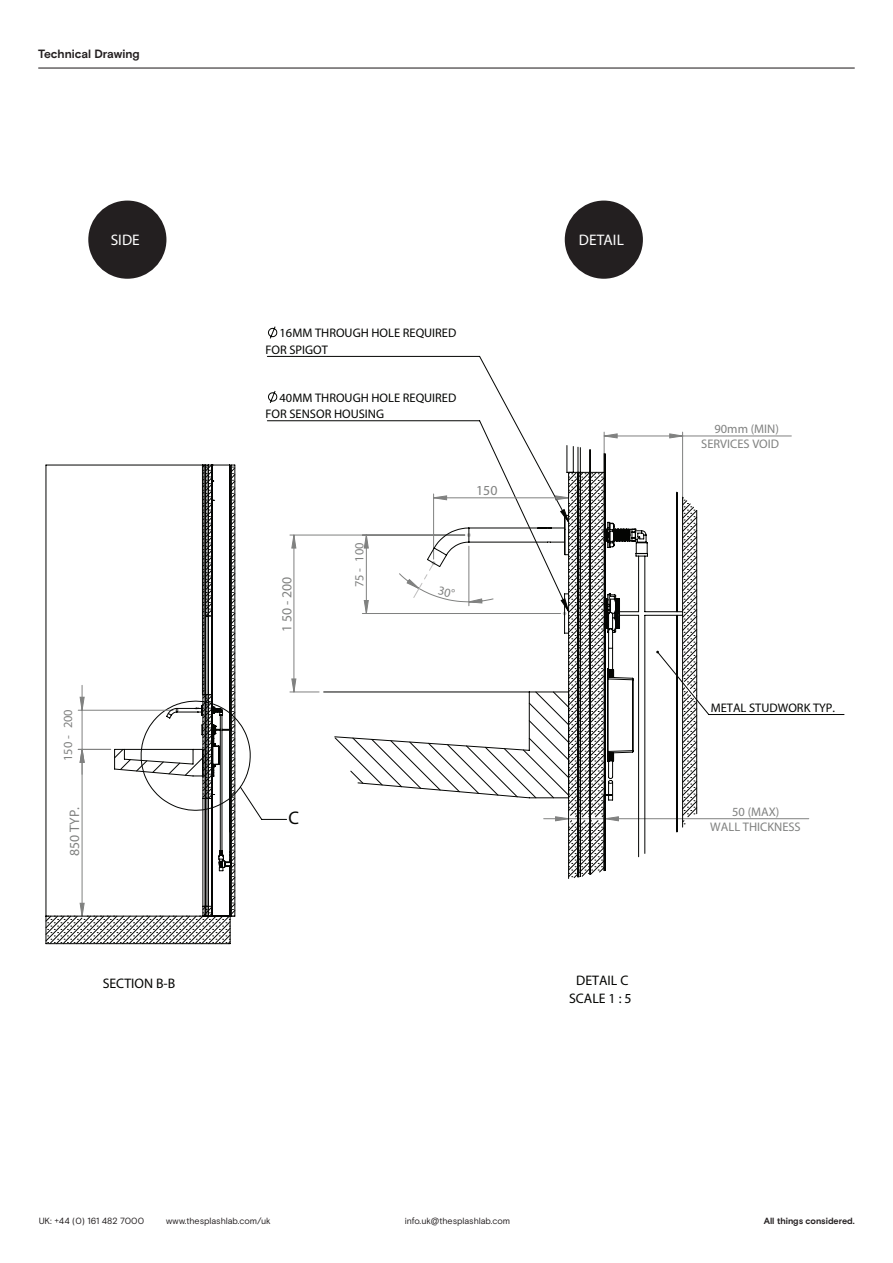
<style>
.page{position:relative;width:893px;height:1263px;background:#fff}
.page>*{position:absolute;margin:0;border:0;box-sizing:border-box;transform-origin:0 0}
.t1{font:18.3px "Basis Grotesque Pro";color:#040503}
.t2{font:15.3px "Basis Grotesque Pro";letter-spacing:.005em;color:#fff}
.t3{font:13.8px "Basis Grotesque Pro";color:#040503}
.t4{font:13.8px "Basis Grotesque Pro";color:#808180}
.t5{font:12.45px/16.4px "Basis Grotesque Pro";color:#040503}
.t6{font:12.45px/14.9px "Basis Grotesque Pro";color:#808180;text-align:right}
.t7{font:12.45px "Century Gothic";color:#808180}
.t8{font:700 12px "Basis Grotesque Pro";letter-spacing:-.005em;color:#231f20}
.t9{font:9px "Basis Grotesque Pro";color:#231f20}
.t10{font:700 9px "Basis Grotesque Pro";color:#231f20}
.s1{font-family:"Basis Grotesque Pro"}
</style>
<div class="page">
<hr style="left:38px;top:68px;width:817px;height:1px;background:#231f20">
<svg style="left:268px;top:326px;width:9px;height:13px"></svg>
<svg style="left:240px;top:356px;width:604px;height:464px"></svg>
<hr style="left:290px;top:535px;width:175px;height:1px;background:#808180">
<hr style="left:682px;top:432px;width:1px;height:116px;background:#808180">
<hr style="left:604px;top:432px;width:1px;height:73px;background:#808180">
<hr style="left:683px;top:436px;width:108px;height:1px;background:#808180">
<hr style="left:605px;top:818px;width:204px;height:1px;background:#808180">
<svg style="left:290px;top:535px;width:29px;height:158px"></svg>
<svg style="left:604px;top:434px;width:79px;height:4px"></svg>
<svg style="left:46px;top:465px;width:189px;height:479px"></svg>
<svg style="left:323px;top:445px;width:374px;height:434px"></svg>
<div style="left:88px;top:201px;width:78px;height:78px;background:#231f20;border-radius:50%"></div>
<div style="left:565px;top:201px;width:78px;height:78px;background:#231f20;border-radius:50%"></div>
<svg style="left:407px;top:563px;width:75px;height:40px"></svg>
<p class="t8" style="left:38px;top:46px;width:103px">Technical Drawing</p>
<p class="t2" style="left:111px;top:230px;width:31px">SIDE</p>
<p class="t2" style="left:579px;top:230px;width:47px">DETAIL</p>
<p class="t7" style="left:60px;top:761px;width:53px;rotate:-90deg">150 - <span class="s1">200</span></p>
<p class="t4" style="left:66px;top:856px;width:50px;rotate:-90deg">850 TYP.</p>
<p class="t3" style="left:103px;top:975px;width:74px">SECTION B-B</p>
<p class="t5" style="left:265px;top:325px;width:192px;text-indent:14px">16MM THROUGH HOLE REQUIRED<br>FOR SPIGOT</p>
<p class="t5" style="left:265px;top:389px;width:192px;text-indent:14px">40MM THROUGH HOLE REQUIRED<br>FOR SENSOR HOUSING</p>
<p class="t4" style="left:278px;top:632px;width:57px;rotate:-90deg">1 50 - 200</p>
<p class="t7" style="left:352px;top:587px;width:46px;rotate:-90deg">75 - <span class="s1">100</span></p>
<p class="t4" style="left:476px;top:482px;width:23px">150</p>
<p class="t1" style="left:289px;top:807px;width:12px">C</p>
<p class="t6" style="left:701px;top:421px;width:79px">90mm (MIN)<br>SERVICES VOID</p>
<p class="t3" style="left:576px;top:972px;width:54px">DETAIL C</p>
<p class="t3" style="left:569px;top:990px;width:64px">SCALE 1 : 5</p>
<p class="t5" style="left:711px;top:699px;width:126px">METAL STUDWORK TYP.</p>
<p class="t6" style="left:732px;top:804px;width:49px">50 (MAX)</p>
<p class="t6" style="left:710px;top:819px;width:92px">WALL THICKNESS</p>
<p class="t9" style="left:39px;top:1215px;width:107px">UK: +44 (0) 161 482 7000</p>
<p class="t9" style="left:166px;top:1215px;width:106px">www.thesplashlab.com/uk</p>
<p class="t9" style="left:405px;top:1215px;width:107px">info.uk@thesplashlab.com</p>
<p class="t10" style="left:764px;top:1215px;width:92px">All things considered.</p>
</div>
